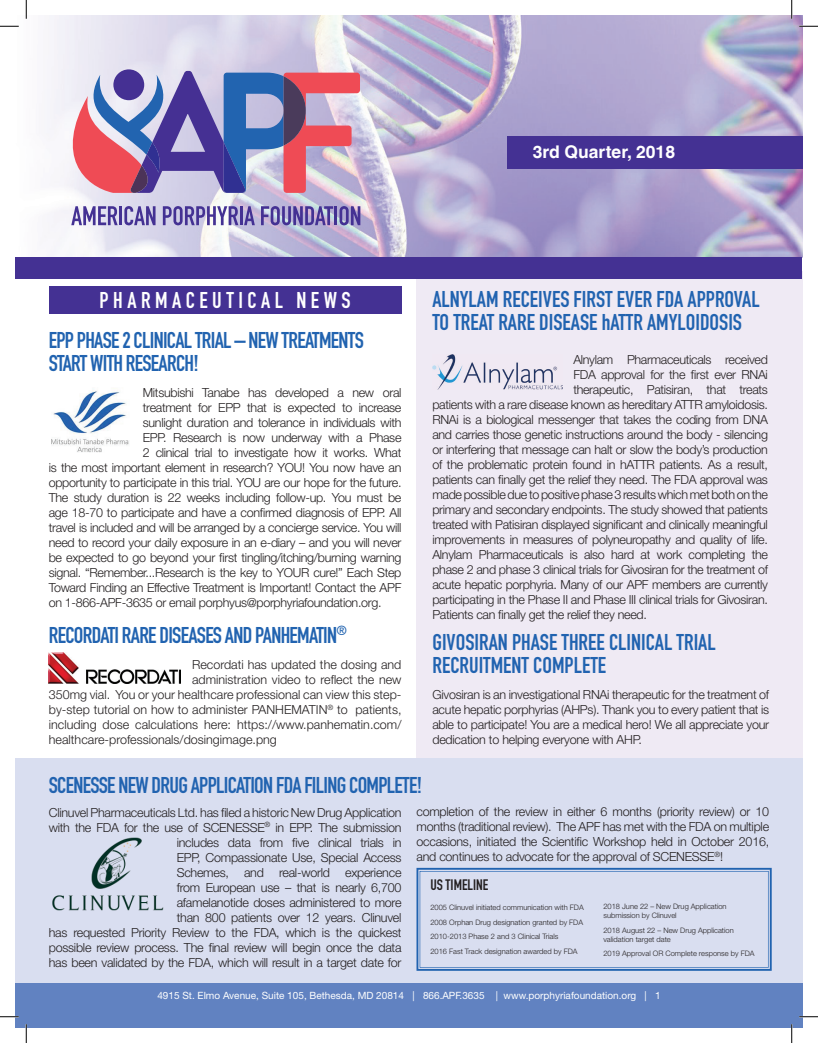
<style>
.page{position:relative;width:818px;height:1043px;background:#fff}
.page>*{position:absolute;margin:0;border:0;box-sizing:border-box;transform-origin:0 0}
.t1{font:22.5px/22.5px "DIN Engschrift Std";letter-spacing:-.03em;color:#2163b0}
.t2{font:22.5px/22.5px "DIN Engschrift Std";color:#2163b0}
.t3{font:22.5px "DIN Engschrift Std";letter-spacing:.2em;color:#fff}
.t4{font:700 17.5px "Helvetica LT";color:#fff}
.t5{font:15px "DIN Engschrift Std";color:#231f20}
.t6{font:300 12.5px/15px "Helvetica Neue LT Std";letter-spacing:-.025em;color:#231f20;text-align:justify}
.t7{font:300 12.5px "Helvetica Neue LT Std";color:#231f20}
.t8{font:10px "Helvetica Neue";color:#fff}
.t9{font:300 7.5px/14.6px "Helvetica Neue LT Std";color:#231f20}
</style>
<div class="page">
<div style="left:15px;top:982px;width:787px;height:46px;background:#6182c1"></div>
<div style="left:416px;top:271px;width:386px;height:712px;background:#efeaf4"></div>
<div style="left:15px;top:758px;width:787px;height:225px;background:#d9def0"></div>
<img style="left:49px;top:16px;width:753px;height:241px">
<svg style="left:113px;top:69px;width:31px;height:31px"></svg>
<svg style="left:71px;top:71px;width:289px;height:122px;background:#a185ad"></svg>
<svg style="left:71px;top:206px;width:47px;height:19px"></svg>
<hr style="left:119px;top:206px;width:3px;height:19px;background:#443193">
<svg style="left:124px;top:206px;width:31px;height:19px"></svg>
<svg style="left:163px;top:206px;width:75px;height:19px"></svg>
<hr style="left:240px;top:206px;width:3px;height:19px;background:#443193">
<svg style="left:244px;top:206px;width:11px;height:19px"></svg>
<svg style="left:261px;top:206px;width:72px;height:19px"></svg>
<hr style="left:334px;top:206px;width:3px;height:19px;background:#443193">
<svg style="left:339px;top:206px;width:21px;height:19px"></svg>
<div style="left:16px;top:257px;width:786px;height:22px;background:#443193"></div>
<div style="left:507px;top:136px;width:295px;height:33px;background:#443193"></div>
<img style="left:52px;top:837px;width:112px;height:74px">
<svg style="left:416px;top:867px;width:355px;height:103px"></svg>
<svg style="left:419px;top:871px;width:349px;height:96px"></svg>
<img style="left:51px;top:390px;width:78px;height:63px">
<div style="left:49px;top:287px;width:352px;height:27px;background:#443193"></div>
<img style="left:432px;top:355px;width:130px;height:34px">
<img style="left:49px;top:652px;width:132px;height:31px">
<svg style="left:0;top:25px;width:19px;height:2px"></svg>
<svg style="left:799px;top:25px;width:19px;height:2px"></svg>
<svg style="left:0;top:1016px;width:19px;height:1px"></svg>
<svg style="left:799px;top:1015px;width:19px;height:2px"></svg>
<svg style="left:25px;top:0;width:2px;height:19px"></svg>
<svg style="left:25px;top:1024px;width:2px;height:18px"></svg>
<svg style="left:790px;top:0;width:2px;height:19px"></svg>
<svg style="left:791px;top:1024px;width:1px;height:18px"></svg>
<h2 class="t4" style="left:532px;top:142px;width:144px">3rd Quarter, 2018</h2>
<h1 class="t3" style="left:100px;top:287px;width:252px">PHARMACEUTICAL NEWS</h1>
<h1 class="t1" style="left:49px;top:329px;width:316px">EPP PHASE 2 CLINICAL TRIAL – NEW TREATMENTS<br>START WITH RESEARCH!</h1>
<p class="t6" style="left:143px;top:385px;width:260px">Mitsubishi Tanabe has developed a new oral</p>
<p class="t6" style="left:143px;top:400px;width:260px">treatment for EPP that is expected to increase</p>
<p class="t6" style="left:143px;top:415px;width:260px">sunlight duration and tolerance in individuals with</p>
<p class="t6" style="left:143px;top:430px;width:260px">EPP. Research is now underway with a Phase</p>
<p class="t6" style="left:143px;top:445px;width:260px">2 clinical trial to investigate how it works. What</p>
<p class="t6" style="left:49px;top:460px;width:354px">is the most important element in research? YOU! You now have an</p>
<p class="t6" style="left:49px;top:475px;width:354px">opportunity to participate in this trial. YOU are our hope for the future.</p>
<p class="t6" style="left:49px;top:490px;width:354px">The study duration is 22 weeks including follow-up. You must be</p>
<p class="t6" style="left:49px;top:505px;width:354px">age 18-70 to participate and have a confirmed diagnosis of EPP. All</p>
<p class="t6" style="left:49px;top:520px;width:354px">travel is included and will be arranged by a concierge service. You will</p>
<p class="t6" style="left:49px;top:535px;width:354px">need to record your daily exposure in an e-diary – and you will never</p>
<p class="t6" style="left:49px;top:550px;width:354px">be expected to go beyond your first tingling/itching/burning warning</p>
<p class="t6" style="left:49px;top:565px;width:354px">signal. “Remember...Research is the key to YOUR cure!” Each Step</p>
<p class="t6" style="left:49px;top:580px;width:354px">Toward Finding an Effective Treatment is Important! Contact the APF</p>
<p class="t6" style="left:49px;top:595px;width:334px">on 1-866-APF-3635 or email porphyus@porphyriafoundation.org.</p>
<h1 class="t1" style="left:49px;top:623px;width:299px">RECORDATI RARE DISEASES AND PANHEMATIN<sup>®</sup></h1>
<p class="t7" style="left:192px;top:656px;width:211px">Recordati has updated the dosing and</p>
<p class="t7" style="left:192px;top:671px;width:211px">administration video to reflect the new</p>
<p class="t7" style="left:49px;top:686px;width:354px">350mg vial. You or your healthcare professional can view this step-</p>
<p class="t7" style="left:49px;top:701px;width:354px">by-step tutorial on how to administer PANHEMATIN<sup>®</sup> to patients,</p>
<p class="t7" style="left:49px;top:716px;width:354px">including dose calculations here: https://www.panhematin.com/</p>
<p class="t7" style="left:49px;top:731px;width:229px">healthcare-professionals/dosingimage.png</p>
<h1 class="t2" style="left:432px;top:288px;width:329px">ALNYLAM RECEIVES FIRST EVER FDA APPROVAL<br>TO TREAT RARE DISEASE hATTR AMYLOIDOSIS</h1>
<p class="t6" style="left:573px;top:351px;width:196px">Alnylam Pharmaceuticals received</p>
<p class="t6" style="left:573px;top:366px;width:196px">FDA approval for the first ever RNAi</p>
<p class="t6" style="left:573px;top:381px;width:196px">therapeutic, Patisiran, that treats</p>
<p class="t6" style="left:432px;top:396px;width:337px">patients with a rare disease known as hereditary ATTR amyloidosis.</p>
<p class="t6" style="left:432px;top:411px;width:337px">RNAi is a biological messenger that takes the coding from DNA</p>
<p class="t6" style="left:432px;top:426px;width:337px">and carries those genetic instructions around the body - silencing</p>
<p class="t6" style="left:432px;top:441px;width:337px">or interfering that message can halt or slow the body’s production</p>
<p class="t6" style="left:432px;top:456px;width:337px">of the problematic protein found in hATTR patients. As a result,</p>
<p class="t6" style="left:432px;top:471px;width:337px">patients can finally get the relief they need. The FDA approval was</p>
<p class="t6" style="left:432px;top:486px;width:337px">made possible due to positive phase 3 results which met both on the</p>
<p class="t6" style="left:432px;top:501px;width:337px">primary and secondary endpoints. The study showed that patients</p>
<p class="t6" style="left:432px;top:516px;width:337px">treated with Patisiran displayed significant and clinically meaningful</p>
<p class="t6" style="left:432px;top:531px;width:337px">improvements in measures of polyneuropathy and quality of life.</p>
<p class="t6" style="left:432px;top:546px;width:337px">Alnylam Pharmaceuticals is also hard at work completing the</p>
<p class="t6" style="left:432px;top:561px;width:337px">phase 2 and phase 3 clinical trials for Givosiran for the treatment of</p>
<p class="t6" style="left:432px;top:576px;width:337px">acute hepatic porphyria. Many of our APF members are currently</p>
<p class="t6" style="left:432px;top:591px;width:337px">participating in the Phase II and Phase III clinical trials for Givosiran.</p>
<p class="t6" style="left:432px;top:606px;width:216px">Patients can finally get the relief they need.</p>
<h1 class="t2" style="left:432px;top:631px;width:285px">GIVOSIRAN PHASE THREE CLINICAL TRIAL<br>RECRUITMENT COMPLETE</h1>
<p class="t6" style="left:432px;top:686px;width:338px">Givosiran is an investigational RNAi therapeutic for the treatment of acute hepatic porphyrias (AHPs). Thank you to every patient that is able to participate! You are a medical hero! We all appreciate your dedication to helping everyone with AHP.</p>
<h1 class="t1" style="left:49px;top:774px;width:375px">SCENESSE NEW DRUG APPLICATION FDA FILING COMPLETE!</h1>
<p class="t6" style="left:49px;top:804px;width:354px;text-align:right">Clinuvel Pharmaceuticals Ltd. has filed a historic New Drug Application with the FDA for the use of SCENESSE<sup>®</sup> in EPP. The submission includes data from five clinical trials in<br>EPP, Compassionate Use, Special Access<br>Schemes, and real-world experience<br>from European use – that is nearly 6,700<br>afamelanotide doses administered to more<br>than 800 patients over 12 years. Clinuvel<br>has requested Priority Review to the FDA, which is the quickest possible review process. The final review will begin once the data has been validated by the FDA, which will result in a target date for</p>
<p class="t6" style="left:416px;top:803px;width:354px">completion of the review in either 6 months (priority review) or 10 months (traditional review). The APF has met with the FDA on multiple occasions, initiated the Scientific Workshop held in October 2016, and continues to advocate for the approval of SCENESSE<sup>®</sup>!</p>
<p class="t5" style="left:430px;top:875px;width:60px">US TIMELINE</p>
<p class="t9" style="left:430px;top:899px;width:155px">2005 Clinuvel initiated communication with FDA 2008 Orphan Drug designation granted by FDA 2010-2013 Phase 2 and 3 Clinical Trials<br>2016 Fast Track designation awarded by FDA</p>
<p class="t9" style="left:603px;top:901px;width:125px;line-height:9px">2018 June 22 – New Drug Application submission by Clinuvel</p>
<p class="t9" style="left:603px;top:925px;width:132px;line-height:9px">2018 August 22 – New Drug Application validation target date</p>
<p class="t9" style="left:603px;top:946px;width:153px">2019 Approval OR Complete response by FDA</p>
<p class="t8" style="left:157px;top:989px;width:504px">4915 St. Elmo Avenue, Suite 105, Bethesda, MD 20814 | 866.APF.3635 | www.porphyriafoundation.org | 1</p>
</div>
